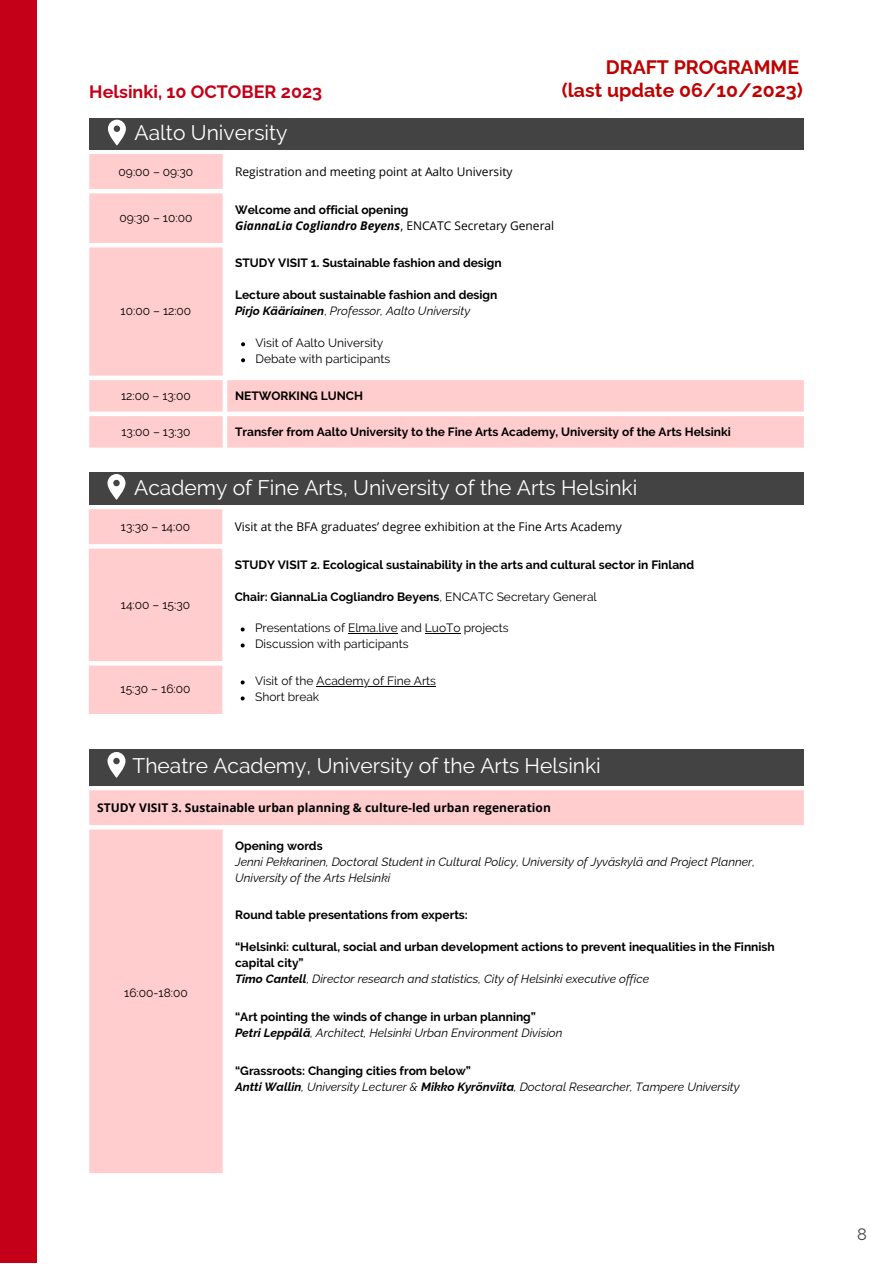
<style>
.page{position:relative;width:893px;height:1264px;background:#fff}
.page>*{position:absolute;margin:0;border:0;box-sizing:border-box;transform-origin:0 0}
.t1{font:21px "Raleway";color:#fff}
.t2{font:700 19.5px "Raleway";color:#c00000}
.t3{font:700 18px "Raleway";color:#c30017}
.t4{font:16.5px "Raleway";color:#434344}
.t5{font:700 12px/16px "Raleway";color:#000}
.t6{font:italic 12px/16px "Raleway";color:#000}
.t7{font:12px "Raleway";color:#000}
.t8{font:12px "Open Sans";color:#000}
.t9{font:700 12px "Open Sans";color:#000}
.t10{font:italic 700 12px "Open Sans";color:#000}
.s1{font-weight:400;font-style:normal}
.s2{font-weight:700}
.s3{font-style:normal}
.s4{font-weight:400}
</style>
<div class="page">
<div style="left:89px;top:118px;width:714px;height:32px;background:#434344"></div>
<svg style="left:89px;top:154px;width:714px;height:293px"></svg>
<svg style="left:241px;top:342px;width:4px;height:4px"></svg>
<svg style="left:241px;top:358px;width:4px;height:4px"></svg>
<svg style="left:108px;top:120px;width:18px;height:25px"></svg>
<div style="left:0;top:0;width:37px;height:1262px;background:#c30017"></div>
<div style="left:89px;top:472px;width:714px;height:33px;background:#434344"></div>
<div style="left:89px;top:509px;width:133px;height:205px;background:#ffcdcd"></div>
<svg style="left:241px;top:627px;width:4px;height:4px"></svg>
<hr style="left:348px;top:633px;width:50px;height:1px;background:#000">
<hr style="left:425px;top:633px;width:35px;height:1px;background:#000">
<svg style="left:241px;top:643px;width:4px;height:4px"></svg>
<svg style="left:241px;top:680px;width:4px;height:4px"></svg>
<hr style="left:316px;top:686px;width:120px;height:1px;background:#000">
<svg style="left:241px;top:696px;width:4px;height:4px"></svg>
<svg style="left:107px;top:474px;width:18px;height:26px"></svg>
<div style="left:89px;top:749px;width:714px;height:36px;background:#434344"></div>
<svg style="left:89px;top:790px;width:714px;height:383px"></svg>
<svg style="left:107px;top:752px;width:18px;height:25px"></svg>
<p class="t2" style="left:605px;top:56px;width:195px">DRAFT PROGRAMME</p>
<p class="t3" style="left:89px;top:81px;width:234px">Helsinki, 10 OCTOBER 2023</p>
<p class="t2" style="left:561px;top:78px;width:242px">(last update 06/10/2023)</p>
<p class="t1" style="left:135px;top:120px;width:154px">Aalto University</p>
<p class="t7" style="left:119px;top:165px;width:76px">09:00 – 09:30</p>
<p class="t8" style="left:235px;top:163px;width:279px">Registration and meeting point at Aalto University</p>
<p class="t7" style="left:120px;top:211px;width:74px">09:30 – 10:00</p>
<p class="t5" style="left:235px;top:202px;width:175px">Welcome and official opening</p>
<p class="t10" style="left:235px;top:217px;width:320px">GiannaLia Cogliandro Beyens<span class="s1">, ENCATC Secretary General</span></p>
<p class="t7" style="left:121px;top:304px;width:72px">10:00 – 12:00</p>
<p class="t5" style="left:235px;top:255px;width:268px">STUDY VISIT 1. Sustainable fashion and design</p>
<p class="t5" style="left:235px;top:287px;width:264px">Lecture about sustainable fashion and design</p>
<p class="t6" style="left:235px;top:303px;width:236px"><span class="s2">Pirjo Kääriainen</span><span class="s3">,</span> Professor, Aalto University</p>
<p class="t7" style="left:255px;top:336px;width:129px">Visit of Aalto University</p>
<p class="t7" style="left:255px;top:352px;width:136px">Debate with participants</p>
<p class="t7" style="left:121px;top:389px;width:71px">12:00 – 13:00</p>
<p class="t5" style="left:235px;top:388px;width:129px">NETWORKING LUNCH</p>
<p class="t7" style="left:121px;top:425px;width:70px">13:00 – 13:30</p>
<p class="t5" style="left:235px;top:424px;width:497px">Transfer from Aalto University to the Fine Arts Academy, University of the Arts Helsinki</p>
<p class="t1" style="left:134px;top:475px;width:504px">Academy of Fine Arts, University of the Arts Helsinki</p>
<p class="t7" style="left:121px;top:520px;width:71px">13:30 – 14:00</p>
<p class="t8" style="left:235px;top:518px;width:388px">Visit at the BFA graduates’ degree exhibition at the Fine Arts Academy</p>
<p class="t7" style="left:121px;top:597px;width:71px">14:00 – 15:30</p>
<p class="t7" style="left:121px;top:682px;width:71px">15:30 – 16:00</p>
<p class="t5" style="left:235px;top:556px;width:461px">STUDY VISIT 2. Ecological sustainability in the arts and cultural sector in Finland</p>
<p class="t5" style="left:235px;top:588px;width:363px">Chair: GiannaLia Cogliandro Beyens<span class="s4">, ENCATC Secretary General</span></p>
<p class="t7" style="left:255px;top:621px;width:255px">Presentations of Elma.live and LuoTo projects</p>
<p class="t7" style="left:255px;top:637px;width:155px">Discussion with participants</p>
<p class="t7" style="left:255px;top:674px;width:182px">Visit of the Academy of Fine Arts</p>
<p class="t7" style="left:255px;top:690px;width:66px">Short break</p>
<p class="t1" style="left:133px;top:753px;width:469px">Theatre Academy, University of the Arts Helsinki</p>
<p class="t9" style="left:97px;top:799px;width:455px">STUDY VISIT 3. Sustainable urban planning &amp; culture-led urban regeneration</p>
<p class="t5" style="left:235px;top:838px;width:89px">Opening words</p>
<p class="t6" style="left:235px;top:854px;width:521px">Jenni Pekkarinen, Doctoral Student in Cultural Policy, University of Jyväskylä and Project Planner,<br>University of the Arts Helsinki</p>
<p class="t5" style="left:235px;top:906px;width:234px">Round table presentations from experts:</p>
<p class="t5" style="left:235px;top:938px;width:541px">“Helsinki: cultural, social and urban development actions to prevent inequalities in the Finnish capital city”</p>
<p class="t7" style="left:124px;top:986px;width:65px">16:00-18:00</p>
<p class="t6" style="left:235px;top:970px;width:415px"><span class="s2">Timo Cantell</span>, Director research and statistics, City of Helsinki executive office</p>
<p class="t5" style="left:235px;top:1009px;width:302px">“Art pointing the winds of change in urban planning”</p>
<p class="t6" style="left:235px;top:1025px;width:329px"><span class="s2">Petri Leppälä</span>, Architect, Helsinki Urban Environment Division</p>
<p class="t5" style="left:235px;top:1063px;width:237px">“Grassroots: Changing cities from below”</p>
<p class="t6" style="left:235px;top:1079px;width:506px"><span class="s2">Antti Wallin</span>, University Lecturer &amp; <span class="s2">Mikko Kyrönviita</span>, Doctoral Researcher, Tampere University</p>
<p class="t4" style="left:857px;top:1224px;width:11px">8</p>
</div>
